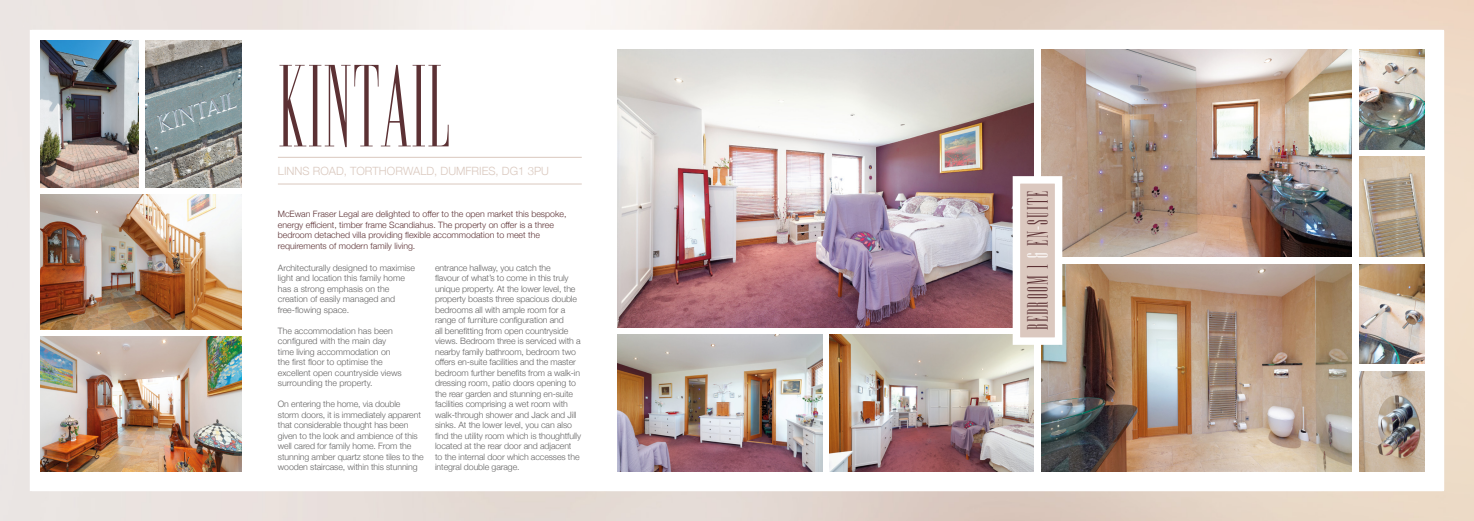
<style>
.page{position:relative;width:1474px;height:521px;background:#fff}
.page>*{position:absolute;margin:0;border:0;box-sizing:border-box;transform-origin:0 0}
.t1{font:105px "Edition";color:#5c3134}
.t2{font:26.25px "Edition";letter-spacing:.05em;color:#5c3134}
.t3{font:300 11.38px "Helvetica Neue";color:#dac8be}
.t4{font:300 8.75px/10.5px "Helvetica Neue";letter-spacing:-.01em;color:#646363}
.t5{font:300 8.75px/10.5px "Helvetica Neue";color:#5c3134}
.s1{color:#fff}
</style>
<div class="page">
<img style="left:40px;top:195px;width:202px;height:134px">
<img style="left:40px;top:337px;width:202px;height:134px">
<img style="left:40px;top:40px;width:98px;height:147px">
<img style="left:146px;top:40px;width:96px;height:147px">
<img style="left:617px;top:50px;width:416px;height:277px">
<img style="left:829px;top:335px;width:204px;height:136px">
<img style="left:617px;top:335px;width:205px;height:136px">
<img style="left:1041px;top:50px;width:310px;height:207px">
<img style="left:1041px;top:264px;width:310px;height:207px">
<img style="left:1359px;top:50px;width:65px;height:99px">
<img style="left:1359px;top:264px;width:65px;height:100px">
<img style="left:1359px;top:371px;width:65px;height:100px">
<img style="left:1359px;top:157px;width:65px;height:100px">
<img style="left:1442px;top:29px;width:31px;height:462px">
<hr style="left:278px;top:157px;width:304px;height:1px;background:#dac8be">
<hr style="left:278px;top:184px;width:304px;height:1px;background:#dac8be">
<svg style="left:1009px;top:172px;width:57px;height:176px"></svg>
<h1 class="t1" style="left:278px;top:49px;width:174px">Kintail</h1>
<h3 class="t3" style="left:278px;top:162px;width:272px">LINNS ROAD, TORTHORWALD, DUMFRIES, DG1 3PU</h3>
<p class="t5" style="left:278px;top:208px;width:290px">McEwan Fraser Legal are delighted to offer to the open market this bespoke, energy efficient, timber frame Scandiahus. The property on offer is a three bedroom detached villa providing flexible accommodation to meet the requirements of modern family living.</p>
<p class="t4" style="left:278px;top:262px;width:139px">Architecturally designed to maximise light and location this family home has a strong emphasis on the creation of easily managed and free-flowing space.</p>
<p class="t4" style="left:278px;top:325px;width:125px">The accommodation has been configured with the main day time living accommodation on the first floor to optimise the excellent open countryside views surrounding the property.</p>
<p class="t4" style="left:278px;top:398px;width:147px">On entering the home, via double storm doors, it is immediately apparent that considerable thought has been given to the look and ambience of this well cared for family home. From the stunning amber quartz stone tiles to the wooden staircase, within this stunning</p>
<p class="t4" style="left:435px;top:262px;width:147px">entrance hallway, you catch the<br>flavour of what’s to come in this truly unique property. At the lower level, the property boasts three spacious double bedrooms all with ample room for a range of furniture configuration and<br>all benefitting from open countryside views. Bedroom three is serviced with a nearby family bathroom, bedroom two offers en-suite facilities and the master bedroom further benefits from a walk-in dressing room, patio doors opening to the rear garden and stunning en-suite facilities comprising a wet room with walk-through shower and Jack and Jill sinks. At the lower level, you can also find the utility room which is thoughtfully located at the rear door and adjacent to the internal door which accesses the integral double garage.</p>
<h2 class="t2" style="left:1023px;top:330px;width:141px;rotate:-90deg">Bedroom 1 <span class="s1">&amp;</span> en<span class="s1">-</span>Suite</h2>
</div>
